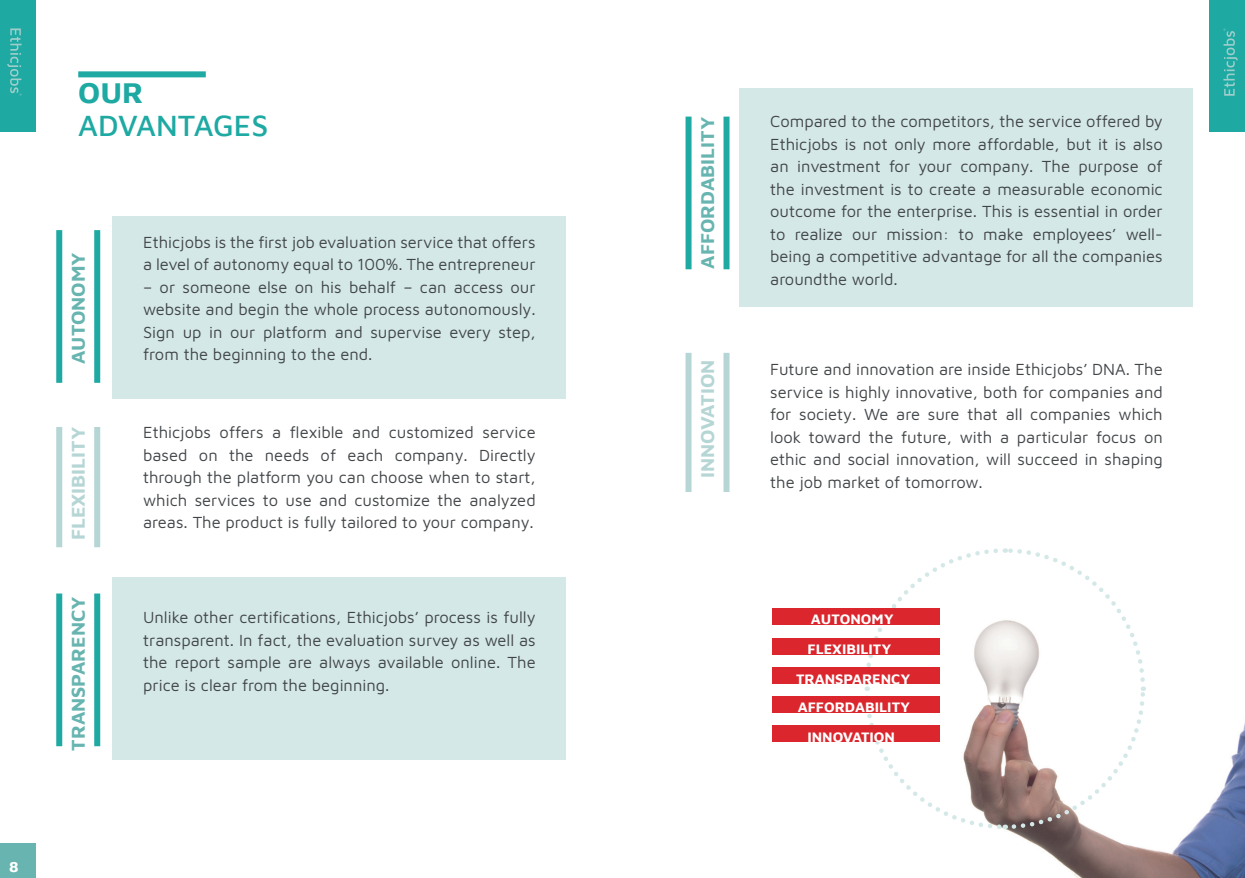
<style>
.page{position:relative;width:1245px;height:878px;background:#fff}
.page>*{position:absolute;margin:0;border:0;box-sizing:border-box;transform-origin:0 0}
.t1{font:500 30px "Maven Pro";color:#1ea9a3}
.t2{font:700 30px "Maven Pro";color:#1ea9a3}
.t3{font:700 19.5px "Maven Pro";color:#67b4b0}
.t4{font:700 19.5px "Maven Pro";color:#b5d6d5}
.t5{font:16.5px/22.5px "Maven Pro";color:#414548;text-align:justify}
.t6{font:700 15px "Maven Pro";color:#fff}
.t7{font:700 14.4px/29.2px "Maven Pro";color:#fff}
</style>
<div class="page">
<div style="left:113px;top:577px;width:453px;height:182px;background:#d4e8e7"></div>
<div style="left:94px;top:593px;width:6px;height:153px;background:#1ea9a3"></div>
<div style="left:113px;top:216px;width:453px;height:183px;background:#d4e8e7"></div>
<div style="left:78px;top:71px;width:128px;height:6px;background:#1ea9a3"></div>
<div style="left:94px;top:230px;width:6px;height:153px;background:#1ea9a3"></div>
<div style="left:94px;top:427px;width:6px;height:120px;background:#b5d6d5"></div>
<div style="left:56px;top:593px;width:6px;height:153px;background:#1ea9a3"></div>
<div style="left:56px;top:230px;width:6px;height:153px;background:#1ea9a3"></div>
<div style="left:56px;top:427px;width:6px;height:120px;background:#b5d6d5"></div>
<div style="left:0;top:0;width:36px;height:132px;background:#1ea9a3"></div>
<svg style="left:7px;top:28px;width:15px;height:68px"></svg>
<div style="left:0;top:843px;width:36px;height:35px;background:#67b4b0"></div>
<div style="left:740px;top:89px;width:453px;height:218px;background:#d4e8e7"></div>
<img style="left:772px;top:654px;width:473px;height:224px">
<svg style="left:862px;top:548px;width:285px;height:283px"></svg>
<div style="left:772px;top:608px;width:168px;height:17px;background:#da262c"></div>
<div style="left:772px;top:637px;width:168px;height:17px;background:#da262c"></div>
<div style="left:772px;top:667px;width:168px;height:16px;background:#da262c"></div>
<div style="left:772px;top:696px;width:168px;height:16px;background:#da262c"></div>
<div style="left:772px;top:725px;width:168px;height:17px;background:#da262c"></div>
<div style="left:724px;top:117px;width:6px;height:152px;background:#1ea9a3"></div>
<div style="left:686px;top:117px;width:6px;height:152px;background:#1ea9a3"></div>
<div style="left:724px;top:353px;width:6px;height:139px;background:#b5d6d5"></div>
<div style="left:686px;top:353px;width:6px;height:139px;background:#b5d6d5"></div>
<div style="left:1209px;top:0;width:36px;height:132px;background:#1ea9a3"></div>
<svg style="left:1223px;top:28px;width:15px;height:68px"></svg>
<p class="t6" style="left:9px;top:855px;width:11px">8</p>
<h1 class="t2" style="left:78px;top:72px;width:67px">OUR</h1>
<h1 class="t1" style="left:78px;top:105px;width:192px">ADVANTAGES</h1>
<p class="t3" style="left:64px;top:364px;width:113px;rotate:-90deg">AUTONOMY</p>
<p class="t4" style="left:64px;top:540px;width:115px;rotate:-90deg">FLEXIBILITY</p>
<p class="t3" style="left:64px;top:750px;width:156px;rotate:-90deg">TRANSPARENCY</p>
<p class="t5" style="left:143px;top:230px;width:394px">Ethicjobs is the first job evaluation service that offers a level of autonomy equal to 100%. The entrepreneur</p>
<p class="t5" style="left:143px;top:275px;width:394px">– or someone else on his behalf – can access our website and begin the whole process autonomously.<br>Sign up in our platform and supervise every step, from the beginning to the end.</p>
<p class="t5" style="left:143px;top:420px;width:394px">Ethicjobs offers a flexible and customized service based on the needs of each company. Directly through the platform you can choose when to start, which services to use and customize the analyzed areas. The product is fully tailored to your company.</p>
<p class="t5" style="left:143px;top:605px;width:394px">Unlike other certifications, Ethicjobs’ process is fully transparent. In fact, the evaluation survey as well as the report sample are always available online. The price is clear from the beginning.</p>
<p class="t3" style="left:694px;top:269px;width:153px;rotate:-90deg">AFFORDABILITY</p>
<p class="t4" style="left:694px;top:478px;width:120px;rotate:-90deg">INNOVATION</p>
<p class="t5" style="left:770px;top:109px;width:394px">Compared to the competitors, the service offered by Ethicjobs is not only more affordable, but it is also an investment for your company. The purpose of the investment is to create a measurable economic outcome for the enterprise. This is essential in order to realize our mission: to make employees’ well&shy;being a competitive advantage for all the companies aroundthe world.</p>
<p class="t5" style="left:770px;top:357px;width:394px">Future and innovation are inside Ethicjobs’ DNA. The service is highly innovative, both for companies and for society. We are sure that all companies which look toward the future, with a particular focus on ethic and social innovation, will succeed in shaping the job market of tomorrow.</p>
<p class="t7" style="left:807px;top:602px;width:88px;line-height:30.6px">AUTONOMY<br>FLEXIBILITY</p>
<p class="t7" style="left:796px;top:663px;width:116px;text-align:center">TRANSPARENCY<br>AFFORDABILITY<br>INNOVATION</p>
</div>
